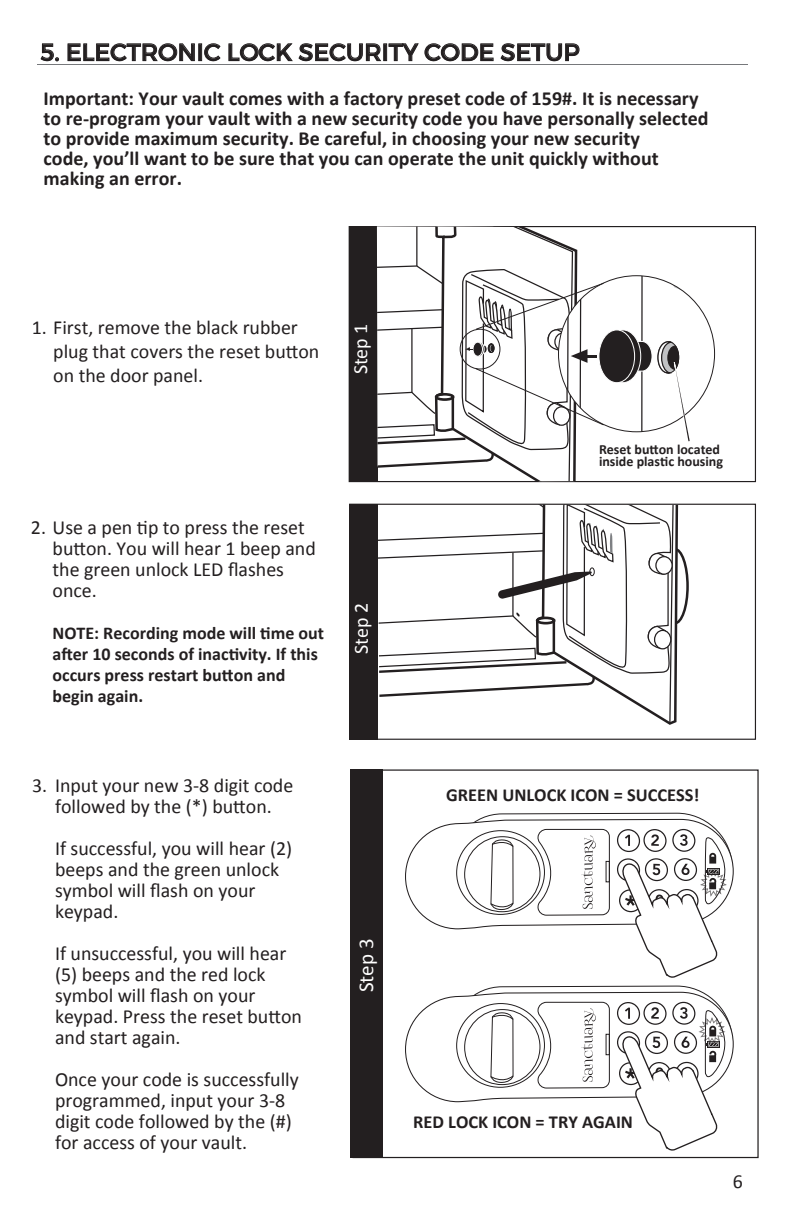
<style>
.page{position:relative;width:792px;height:1224px;background:#fff}
.page>*{position:absolute;margin:0;border:0;box-sizing:border-box;transform-origin:0 0}
.t1{font:24px "Montserrat";color:#231f20}
.t2{font:21px "Calibri";color:#fff}
.t3{font:20px/21px "Calibri";color:#231f20}
.t4{font:700 20px/20px "Calibri";color:#231f20}
.t5{font:20px "Calibri";color:#fff}
.t6{font:700 18.4px "Calibri";color:#231f20}
.t7{font:700 18px/21px "Calibri";color:#231f20}
.t8{font:700 14px/12px "Calibri";color:#231f20}
</style>
<div class="page">
<hr style="left:37px;top:64px;width:711px;height:1px;background:#76787b">
<svg style="left:40px;top:43px;width:19px;height:19px"></svg>
<svg style="left:67px;top:43px;width:128px;height:19px"></svg>
<div style="left:198px;top:43px;width:4px;height:18px;border:1px solid #231f20"></div>
<svg style="left:204px;top:43px;width:17px;height:19px"></svg>
<svg style="left:228px;top:43px;width:153px;height:19px"></svg>
<div style="left:383px;top:43px;width:4px;height:18px;border:1px solid #231f20"></div>
<svg style="left:388px;top:43px;width:106px;height:19px"></svg>
<svg style="left:500px;top:43px;width:80px;height:19px"></svg>
<svg style="left:662px;top:549px;width:26px;height:74px"></svg>
<div style="left:661px;top:548px;width:28px;height:77px;border:3px solid #231f20;border-radius:50%"></div>
<div style="left:350px;top:504px;width:28px;height:235px;background:#231f20"></div>
<svg style="left:378px;top:504px;width:302px;height:221px"></svg>
<div style="left:349px;top:227px;width:28px;height:255px;background:#231f20"></div>
<svg style="left:377px;top:226px;width:338px;height:256px"></svg>
<div style="left:350px;top:769px;width:33px;height:389px;background:#231f20"></div>
<svg style="left:405px;top:812px;width:329px;height:166px"></svg>
<svg style="left:405px;top:985px;width:329px;height:166px"></svg>
<p class="t1" style="left:41px;top:37px;width:541px">5. ELECTRONIC LOCK SECURITY CODE SETUP</p>
<p class="t4" style="left:43px;top:87px;width:667px">Important: Your vault comes with a factory preset code of 159#. It is necessary to re-program your vault with a new security code you have personally selected to provide maximum security. Be careful, in choosing your new security<br>code, you’ll want to be sure that you can operate the unit quickly without making an error.</p>
<p class="t3" style="left:53px;top:315px;width:268px;line-height:24px;text-indent:-22px">1. First, remove the black rubber plug that covers the reset button on the door panel.</p>
<p class="t5" style="left:347px;top:374px;width:52px;rotate:-90deg">Step 1</p>
<p class="t3" style="left:53px;top:516px;width:265px;text-indent:-22px">2. Use a pen tip to press the reset button. You will hear 1 beep and the green unlock LED flashes once.</p>
<p class="t7" style="left:53px;top:622px;width:273px">NOTE: Recording mode will time out after 10 seconds of inactivity. If this occurs press restart button and begin again.</p>
<p class="t3" style="left:32px;top:774px;width:263px">3. Input your new 3-8 digit code</p>
<p class="t3" style="left:55px;top:785px;width:239px;line-height:42px">followed by the (*) button.<br>If successful, you will hear (2)</p>
<p class="t3" style="left:55px;top:858px;width:226px">beeps and the green unlock symbol will flash on your keypad.</p>
<p class="t3" style="left:55px;top:942px;width:249px">If unsuccessful, you will hear (5) beeps and the red lock symbol will flash on your keypad. Press the reset button and start again.</p>
<p class="t3" style="left:55px;top:1068px;width:245px">Once your code is successfully programmed, input your 3-8 digit code followed by the (#) for access of your vault.</p>
<p class="t5" style="left:347px;top:654px;width:52px;rotate:-90deg">Step 2</p>
<p class="t2" style="left:352px;top:992px;width:55px;rotate:-90deg">Step 3</p>
<p class="t8" style="left:599px;top:443px;width:126px">Reset button located inside plastic housing</p>
<p class="t6" style="left:446px;top:782px;width:255px">GREEN UNLOCK ICON = SUCCESS!</p>
<p class="t6" style="left:413px;top:1109px;width:221px">RED LOCK ICON = TRY AGAIN</p>
<p class="t3" style="left:733px;top:1170px;width:12px">6</p>
</div>
